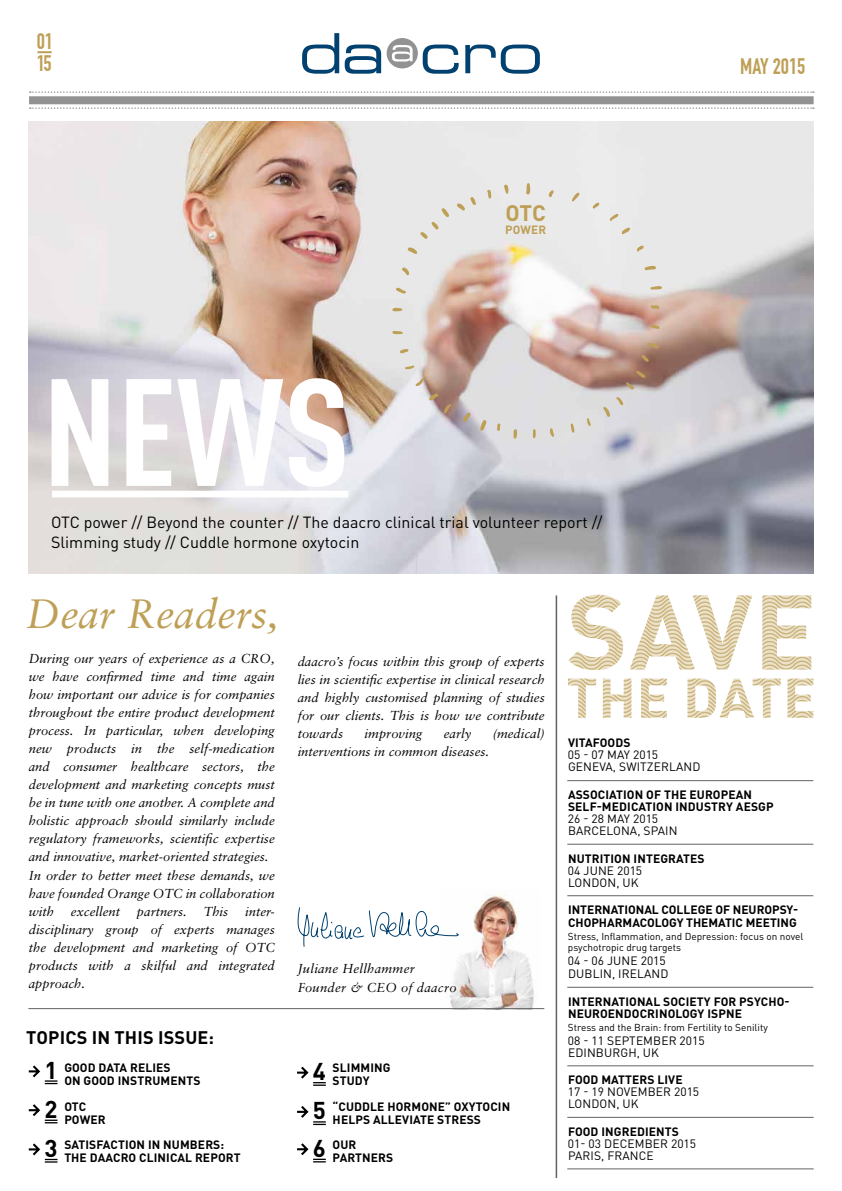
<style>
.page{position:relative;width:842px;height:1191px;background:#fff}
.page>*{position:absolute;margin:0;border:0;box-sizing:border-box;transform-origin:0 0}
.t1{font:italic 41px "Sabon";color:#be9f56}
.t2{font:700 24px "DINOT";color:#000}
.t3{font:700 22.2px "DINOT";color:#be9f56}
.t4{font:700 22px/22px "DIN Condensed";color:#be9f56}
.t5{font:700 18px "DINOT";letter-spacing:.01em;color:#000}
.t6{font:16px/20px "DINOT";color:#000}
.t7{font:italic 13px/18px "Sabon";color:#000;text-align:justify}
.t8{font:italic 13px/19.2px "Sabon";letter-spacing:.02em;color:#000}
.t9{font:700 12px/12.8px "DINOT";letter-spacing:.01em;color:#000}
.t10{font:12px/12px "DINOT";letter-spacing:.01em;color:#000}
.t11{font:700 11.8px "DINOT";letter-spacing:.01em;color:#be9f56}
.t12{font:10px/11px "DINOT";color:#000}
</style>
<div class="page">
<img style="left:449px;top:893px;width:85px;height:115px">
<img style="left:28px;top:122px;width:786px;height:451px">
<svg style="left:28px;top:1065px;width:30px;height:19px"></svg>
<svg style="left:28px;top:1104px;width:30px;height:19px"></svg>
<svg style="left:28px;top:1143px;width:30px;height:19px"></svg>
<svg style="left:297px;top:1066px;width:29px;height:19px"></svg>
<svg style="left:297px;top:1106px;width:29px;height:19px"></svg>
<svg style="left:297px;top:1143px;width:29px;height:19px"></svg>
<hr style="left:567px;top:780px;width:246px;height:1px;background:#646363">
<hr style="left:567px;top:1065px;width:247px;height:1px;background:#646363">
<hr style="left:567px;top:844px;width:246px;height:1px;background:#646363">
<hr style="left:567px;top:1117px;width:247px;height:1px;background:#646363">
<hr style="left:567px;top:1168px;width:247px;height:1px;background:#646363">
<hr style="left:567px;top:895px;width:246px;height:1px;background:#646363">
<hr style="left:567px;top:987px;width:246px;height:1px;background:#646363">
<svg style="left:52px;top:378px;width:292px;height:109px"></svg>
<div style="left:52px;top:491px;width:296px;height:6px;background:#fff"></div>
<svg style="left:568px;top:595px;width:245px;height:122px"></svg>
<svg style="left:302px;top:33px;width:37px;height:41px"></svg>
<svg style="left:345px;top:45px;width:36px;height:29px"></svg>
<svg style="left:423px;top:45px;width:36px;height:29px"></svg>
<svg style="left:465px;top:45px;width:75px;height:29px"></svg>
<div style="left:387px;top:38px;width:31px;height:30px;background:#929292;border-radius:50%"></div>
<svg style="left:392px;top:45px;width:21px;height:17px"></svg>
<div style="left:29px;top:96px;width:785px;height:8px;background:#929292"></div>
<svg style="left:30px;top:107px;width:784px;height:2px"></svg>
<svg style="left:30px;top:91px;width:784px;height:2px"></svg>
<svg style="left:37px;top:51px;width:15px;height:2px"></svg>
<svg style="left:297px;top:906px;width:163px;height:41px"></svg>
<hr style="left:28px;top:1008px;width:516px;height:1px;background:#646363">
<hr style="left:556px;top:595px;width:1px;height:583px;background:#646363">
<svg style="left:391px;top:182px;width:271px;height:257px;background:#dbd0cb"></svg>
<h3 class="t4" style="left:37px;top:30px;width:18px">01<br>15</h3>
<h3 class="t3" style="left:505px;top:198px;width:42px">OTC</h3>
<p class="t11" style="left:505px;top:222px;width:42px">POWER</p>
<p class="t6" style="left:51px;top:511px;width:553px">OTC power // Beyond the counter // The daacro clinical trial volunteer report //<br>Slimming study // Cuddle hormone oxytocin</p>
<h1 class="t1" style="left:26px;top:589px;width:254px">Dear Readers,</h1>
<h3 class="t4" style="left:740px;top:55px;width:67px">MAY 2015</h3>
<p class="t7" style="left:29px;top:649px;width:248px">During our years of experience as a CRO, we have confirmed time and time again how important our advice is for companies throughout the entire product development process. In particular, when developing new products in the self-medication and consumer healthcare sectors, the development and marketing concepts must be in tune with one another. A complete and holistic approach should similarly include regulatory frameworks, scientific expertise and innovative, market-oriented strategies.</p>
<p class="t7" style="left:29px;top:867px;width:247px">In order to better meet these demands, we have founded Orange OTC in collaboration with</p>
<p class="t7" style="left:71px;top:903px;width:51px">excellent</p>
<p class="t7" style="left:137px;top:903px;width:51px">partners.</p>
<p class="t7" style="left:204px;top:903px;width:26px">This</p>
<p class="t7" style="left:29px;top:903px;width:248px;text-indent:216px">inter&shy;disciplinary group of experts manages the development and marketing of OTC products with a skilful and integrated approach.</p>
<h3 class="t5" style="left:26px;top:1025px;width:189px">TOPICS IN THIS ISSUE:</h3>
<p class="t7" style="left:298px;top:652px;width:249px">daacro’s focus within this group of experts lies in scientific expertise in clinical research and highly customised planning of studies for our clients. This is how we contribute towards</p>
<p class="t7" style="left:365px;top:724px;width:59px">improving</p>
<p class="t7" style="left:444px;top:724px;width:29px">early</p>
<p class="t7" style="left:493px;top:724px;width:53px">(medical)</p>
<p class="t7" style="left:298px;top:742px;width:193px">interventions in common diseases.</p>
<p class="t8" style="left:298px;top:959px;width:160px">Juliane Hellhammer<br>Founder &amp; CEO of daacro</p>
<p class="t9" style="left:568px;top:736px;width:64px">VITAFOODS</p>
<p class="t10" style="left:568px;top:749px;width:134px">05 - 07 MAY 2015<br>GENEVA, SWITZERLAND</p>
<p class="t9" style="left:568px;top:788px;width:207px;line-height:12px">ASSOCIATION OF THE EUROPEAN<br>SELF-MEDICATION INDUSTRY AESGP</p>
<p class="t10" style="left:568px;top:812px;width:111px">26 - 28 MAY 2015<br>BARCELONA, SPAIN</p>
<p class="t9" style="left:568px;top:851px;width:138px">NUTRITION INTEGRATES</p>
<p class="t10" style="left:568px;top:864px;width:76px">04 JUNE 2015<br>LONDON, UK</p>
<p class="t9" style="left:568px;top:903px;width:232px">INTERNATIONAL COLLEGE OF NEUROPSY-<br>CHOPHARMACOLOGY THEMATIC MEETING</p>
<p class="t12" style="left:568px;top:930px;width:237px">Stress, Inflammation, and Depression: focus on novel psychotropic drug targets</p>
<p class="t10" style="left:568px;top:954px;width:102px;line-height:13px">04 - 06 JUNE 2015<br>DUBLIN, IRELAND</p>
<p class="t9" style="left:568px;top:995px;width:223px;line-height:12px">INTERNATIONAL SOCIETY FOR PSYCHO-<br>NEUROENDOCRINOLOGY ISPNE</p>
<p class="t12" style="left:568px;top:1021px;width:201px">Stress and the Brain: from Fertility to Senility</p>
<p class="t10" style="left:568px;top:1034px;width:138px">08 - 11 SEPTEMBER 2015<br>EDINBURGH, UK</p>
<h2 class="t2" style="left:44px;top:1054px;width:15px">1</h2>
<p class="t9" style="left:64px;top:1061px;width:138px">GOOD DATA RELIES<br>ON GOOD INSTRUMENTS</p>
<p class="t9" style="left:44px;top:1099px;width:63px;text-align:center">OTC<br><sup>2</sup> POWER</p>
<p class="t9" style="left:44px;top:1138px;width:198px;text-align:center">SATISFACTION IN NUMBERS:<br><sup>3</sup> THE DAACRO CLINICAL REPORT</p>
<p class="t9" style="left:313px;top:1061px;width:79px;text-indent:20px">SLIMMING<br><sup>4</sup> STUDY</p>
<p class="t9" style="left:313px;top:1099px;width:199px;text-indent:20px">“CUDDLE HORMONE” OXYTOCIN<br><sup>5</sup> HELPS ALLEVIATE STRESS</p>
<p class="t9" style="left:313px;top:1138px;width:82px;text-indent:20px">OUR<br><sup>6</sup> PARTNERS</p>
<p class="t9" style="left:568px;top:1073px;width:116px">FOOD MATTERS LIVE</p>
<p class="t10" style="left:568px;top:1085px;width:133px">17 - 19 NOVEMBER 2015<br>LONDON, UK</p>
<p class="t9" style="left:568px;top:1124px;width:112px">FOOD INGREDIENTS</p>
<p class="t10" style="left:568px;top:1137px;width:130px">01- 03 DECEMBER 2015<br>PARIS, FRANCE</p>
</div>
